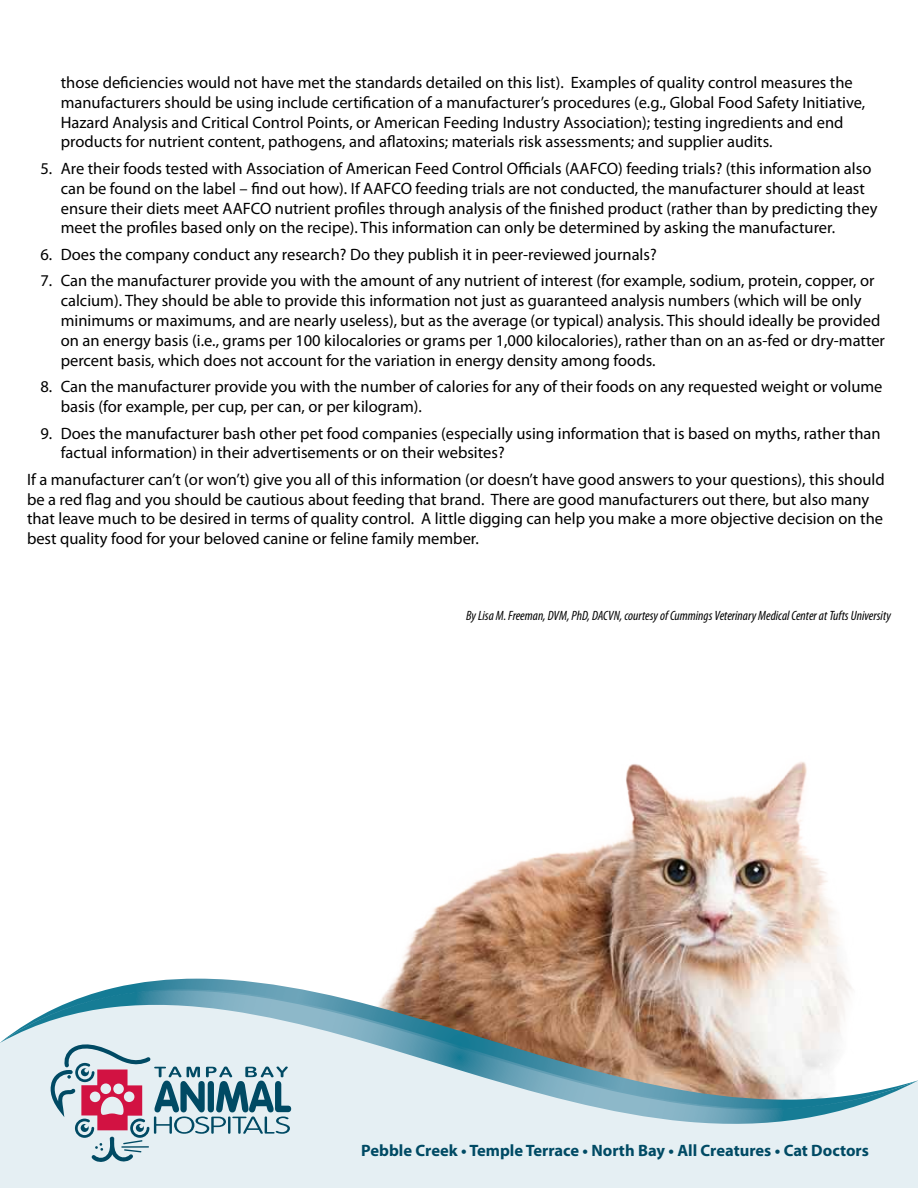
<style>
.page{position:relative;width:918px;height:1188px;background:#fff}
.page>*{position:absolute;margin:0;border:0;box-sizing:border-box;transform-origin:0 0}
.t1{font:16.5px/19.8px "Myriad Pro";color:#000}
.t2{font:700 16.5px "Myriad Pro";color:#004a64}
.t3{font:italic condensed 13.5px "Myriad Pro";color:#000}
</style>
<div class="page">
<img style="left:395px;top:761px;width:451px;height:218px">
<div style="left:0;top:1125px;width:918px;height:63px;background:#e5eff3"></div>
<svg style="left:0;top:1111px;width:918px;height:14px;background:#c9dee5"></svg>
<svg style="left:109px;top:979px;width:743px;height:10px"></svg>
<svg style="left:0;top:989px;width:918px;height:122px"></svg>
<svg style="left:49px;top:1040px;width:242px;height:123px;background:#bbc2cd"></svg>
<p class="t1" style="left:61px;top:72px;width:806px">those deficiencies would not have met the standards detailed on this list). Examples of quality control measures the manufacturers should be using include certification of a manufacturer’s procedures (e.g., Global Food Safety Initiative, Hazard Analysis and Critical Control Points, or American Feeding Industry Association); testing ingredients and end products for nutrient content, pathogens, and aflatoxins; materials risk assessments; and supplier audits.</p>
<p class="t1" style="left:61px;top:158px;width:818px;text-indent:-20px">5. Are their foods tested with Association of American Feed Control Officials (AAFCO) feeding trials? (this information also can be found on the label – find out how). If AAFCO feeding trials are not conducted, the manufacturer should at least ensure their diets meet AAFCO nutrient profiles through analysis of the finished product (rather than by predicting they meet the profiles based only on the recipe). This information can only be determined by asking the manufacturer.</p>
<p class="t1" style="left:40px;top:244px;width:618px">6. Does the company conduct any research? Do they publish it in peer-reviewed journals?</p>
<p class="t1" style="left:61px;top:271px;width:826px;text-indent:-20px">7. Can the manufacturer provide you with the amount of any nutrient of interest (for example, sodium, protein, copper, or calcium). They should be able to provide this information not just as guaranteed analysis numbers (which will be only minimums or maximums, and are nearly useless), but as the average (or typical) analysis. This should ideally be provided on an energy basis (i.e., grams per 100 kilocalories or grams per 1,000 kilocalories), rather than on an as-fed or dry-matter percent basis, which does not account for the variation in energy density among foods.</p>
<p class="t1" style="left:61px;top:376px;width:823px;text-indent:-20px">8. Can the manufacturer provide you with the number of calories for any of their foods on any requested weight or volume basis (for example, per cup, per can, or per kilogram).</p>
<p class="t1" style="left:61px;top:423px;width:821px;text-indent:-20px">9. Does the manufacturer bash other pet food companies (especially using information that is based on myths, rather than factual information) in their advertisements or on their websites?</p>
<p class="t1" style="left:27px;top:469px;width:859px">If a manufacturer can’t (or won’t) give you all of this information (or doesn’t have good answers to your questions), this should be a red flag and you should be cautious about feeding that brand. There are good manufacturers out there, but also many that leave much to be desired in terms of quality control. A little digging can help you make a more objective decision on the best quality food for your beloved canine or feline family member.</p>
<p class="t3" style="left:466px;top:608px;width:426px">By Lisa M. Freeman, DVM, PhD, DACVN, courtesy of Cummings Veterinary Medical Center at Tufts University</p>
<p class="t2" style="left:361px;top:1140px;width:509px">Pebble Creek • Temple Terrace • North Bay • All Creatures • Cat Doctors</p>
</div>
